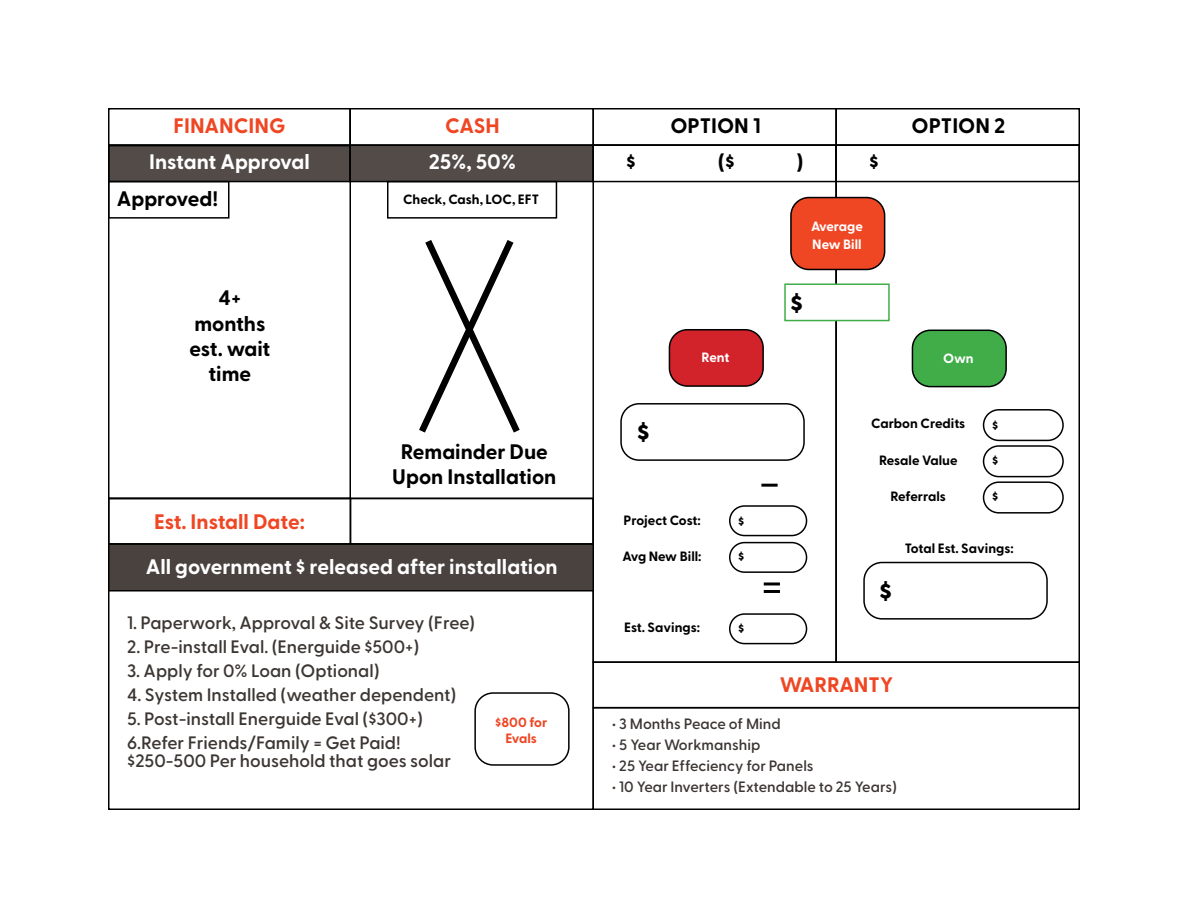
<style>
.page{position:relative;width:1188px;height:918px;background:#fff}
.page>*{position:absolute;margin:0;border:0;box-sizing:border-box;transform-origin:0 0}
.t1{font:700 28.5px "Greycliff CF";color:#000}
.t2{font:700 21px/25.2px "Greycliff CF";color:#000;text-align:center}
.t3{font:700 21px "Greycliff CF";color:#fff}
.t4{font:700 21px "Greycliff CF";color:#ef4623}
.t5{font:600 18px/24px "Greycliff CF";color:#3c3633}
.t6{font:600 15px "Greycliff CF";color:#3c3633}
.t7{font:700 13.5px "Greycliff CF";color:#000}
.t8{font:700 13.5px/18px "Greycliff CF";color:#fff}
.t9{font:700 13.5px/16.2px "Greycliff CF";color:#ef4623;text-align:center}
</style>
<div class="page">
<div style="left:108px;top:108px;width:243px;height:38px;border:2px solid #000"></div>
<div style="left:349px;top:108px;width:245px;height:38px;border:2px solid #000"></div>
<div style="left:592px;top:108px;width:245px;height:38px;border:2px solid #000"></div>
<div style="left:835px;top:108px;width:245px;height:38px;border:2px solid #000"></div>
<div style="left:109px;top:145px;width:241px;height:37px;background:#524b48"></div>
<div style="left:108px;top:145px;width:243px;height:37px;border:2px solid #000"></div>
<div style="left:350px;top:145px;width:243px;height:37px;background:#524b48"></div>
<div style="left:349px;top:145px;width:245px;height:37px;border:2px solid #000"></div>
<div style="left:592px;top:145px;width:245px;height:37px;border:2px solid #000"></div>
<div style="left:835px;top:145px;width:245px;height:37px;border:2px solid #000"></div>
<div style="left:108px;top:145px;width:243px;height:354px;border:2px solid #000"></div>
<div style="left:592px;top:145px;width:245px;height:518px;border:2px solid #000"></div>
<div style="left:835px;top:145px;width:245px;height:518px;border:2px solid #000"></div>
<div style="left:108px;top:498px;width:243px;height:47px;border:2px solid #000"></div>
<div style="left:350px;top:498px;width:244px;height:47px;border:2px solid #000"></div>
<div style="left:109px;top:544px;width:484px;height:47px;background:#49423f"></div>
<div style="left:108px;top:543px;width:486px;height:49px;border:2px solid #000"></div>
<div style="left:592px;top:662px;width:488px;height:46px;border:2px solid #000"></div>
<svg style="left:419px;top:240px;width:101px;height:193px"></svg>
<div style="left:108px;top:181px;width:122px;height:38px;border:2px solid #000"></div>
<div style="left:387px;top:181px;width:170px;height:38px;border:2px solid #000"></div>
<div style="left:592px;top:707px;width:488px;height:103px;border:2px solid #000"></div>
<div style="left:474px;top:692px;width:96px;height:74px;border:2px solid #000;border-radius:18px"></div>
<div style="left:791px;top:198px;width:94px;height:71px;background:#ef4623;border-radius:18px"></div>
<div style="left:790px;top:197px;width:95px;height:73px;border:2px solid #000;border-radius:18px"></div>
<div style="left:669px;top:330px;width:94px;height:56px;background:#d2232a;border-radius:18px"></div>
<div style="left:669px;top:329px;width:95px;height:58px;border:2px solid #000;border-radius:18px"></div>
<div style="left:912px;top:330px;width:94px;height:57px;background:#41ad49;border-radius:18px"></div>
<div style="left:912px;top:330px;width:95px;height:57px;border:2px solid #000;border-radius:18px"></div>
<div style="left:620px;top:403px;width:185px;height:58px;border:2px solid #000;border-radius:18px"></div>
<div style="left:983px;top:409px;width:81px;height:32px;border:2px solid #000;border-radius:15px"></div>
<div style="left:983px;top:445px;width:81px;height:32px;border:2px solid #000;border-radius:15px"></div>
<div style="left:983px;top:481px;width:81px;height:33px;border:2px solid #000;border-radius:15px"></div>
<div style="left:863px;top:562px;width:185px;height:58px;border:2px solid #000;border-radius:18px"></div>
<div style="left:729px;top:505px;width:78px;height:31px;border:2px solid #000;border-radius:15px"></div>
<div style="left:729px;top:542px;width:78px;height:31px;border:2px solid #000;border-radius:15px"></div>
<div style="left:729px;top:613px;width:78px;height:31px;border:2px solid #000;border-radius:15px"></div>
<div style="left:761px;top:484px;width:17px;height:3px;border:2px solid #000"></div>
<div style="left:764px;top:582px;width:16px;height:3px;border:2px solid #000"></div>
<div style="left:764px;top:590px;width:16px;height:3px;border:2px solid #000"></div>
<div style="left:784px;top:283px;width:106px;height:38px;background:#fff;border:2px solid #41ad49"></div>
<p class="t4" style="left:174px;top:109px;width:113px">FINANCING</p>
<p class="t4" style="left:445px;top:109px;width:56px">CASH</p>
<p class="t2" style="left:670px;top:112px;width:92px">OPTION 1</p>
<p class="t2" style="left:912px;top:112px;width:95px">OPTION 2</p>
<p class="t3" style="left:149px;top:146px;width:162px">Instant Approval</p>
<p class="t3" style="left:429px;top:146px;width:89px">25%, 50%</p>
<p class="t2" style="left:626px;top:148px;width:11px">$</p>
<p class="t2" style="left:718px;top:148px;width:19px">($</p>
<p class="t2" style="left:796px;top:148px;width:9px">)</p>
<p class="t2" style="left:869px;top:148px;width:11px">$</p>
<p class="t2" style="left:117px;top:185px;width:103px">Approved!</p>
<p class="t7" style="left:403px;top:189px;width:138px">Check, Cash, LOC, EFT</p>
<p class="t2" style="left:190px;top:284px;width:82px">4+ months est. wait time</p>
<p class="t2" style="left:392px;top:438px;width:166px">Remainder Due<br>Upon Installation</p>
<p class="t4" style="left:154px;top:505px;width:152px">Est. Install Date:</p>
<p class="t3" style="left:146px;top:551px;width:414px">All government $ released after installation</p>
<p class="t5" style="left:127px;top:610px;width:349px">1. Paperwork, Approval &amp; Site Survey (Free)</p>
<p class="t5" style="left:127px;top:634px;width:294px">2. Pre-install Eval. (Energuide $500+)</p>
<p class="t5" style="left:127px;top:658px;width:254px">3. Apply for 0% Loan (Optional)</p>
<p class="t5" style="left:127px;top:681px;width:331px">4. System Installed (weather dependent)</p>
<p class="t5" style="left:127px;top:705px;width:297px">5. Post-install Energuide Eval ($300+)<br>6.Refer Friends/Family = Get Paid!</p>
<p class="t5" style="left:127px;top:747px;width:325px">$250-500 Per household that goes solar</p>
<p class="t9" style="left:495px;top:713px;width:54px">$800 for<br>Evals</p>
<p class="t8" style="left:811px;top:217px;width:53px">Average<br>New Bill</p>
<h1 class="t1" style="left:790px;top:281px;width:15px">$</h1>
<h1 class="t1" style="left:637px;top:410px;width:15px">$</h1>
<p class="t8" style="left:702px;top:348px;width:29px">Rent</p>
<p class="t8" style="left:943px;top:348px;width:32px">Own</p>
<p class="t7" style="left:871px;top:413px;width:96px">Carbon Credits</p>
<p class="t7" style="left:879px;top:450px;width:80px">Resale Value</p>
<p class="t7" style="left:891px;top:486px;width:57px">Referrals</p>
<p class="t7" style="left:992px;top:415px;width:8px">$</p>
<p class="t7" style="left:992px;top:450px;width:8px">$</p>
<p class="t7" style="left:992px;top:486px;width:8px">$</p>
<p class="t7" style="left:624px;top:510px;width:79px">Project Cost:</p>
<p class="t7" style="left:623px;top:546px;width:80px">Avg New Bill:</p>
<p class="t7" style="left:624px;top:617px;width:77px">Est. Savings:</p>
<p class="t7" style="left:738px;top:511px;width:8px">$</p>
<p class="t7" style="left:738px;top:546px;width:8px">$</p>
<p class="t7" style="left:738px;top:618px;width:8px">$</p>
<h1 class="t1" style="left:879px;top:569px;width:15px">$</h1>
<p class="t7" style="left:905px;top:538px;width:110px">Total Est. Savings:</p>
<p class="t4" style="left:780px;top:668px;width:115px">WARRANTY</p>
<p class="t6" style="left:612px;top:712px;width:171px">• 3 Months Peace of Mind</p>
<p class="t6" style="left:612px;top:733px;width:150px">• 5 Year Workmanship</p>
<p class="t6" style="left:612px;top:754px;width:203px">• 25 Year Effeciency for Panels</p>
<p class="t6" style="left:612px;top:775px;width:287px">• 10 Year Inverters (Extendable to 25 Years)</p>
</div>
